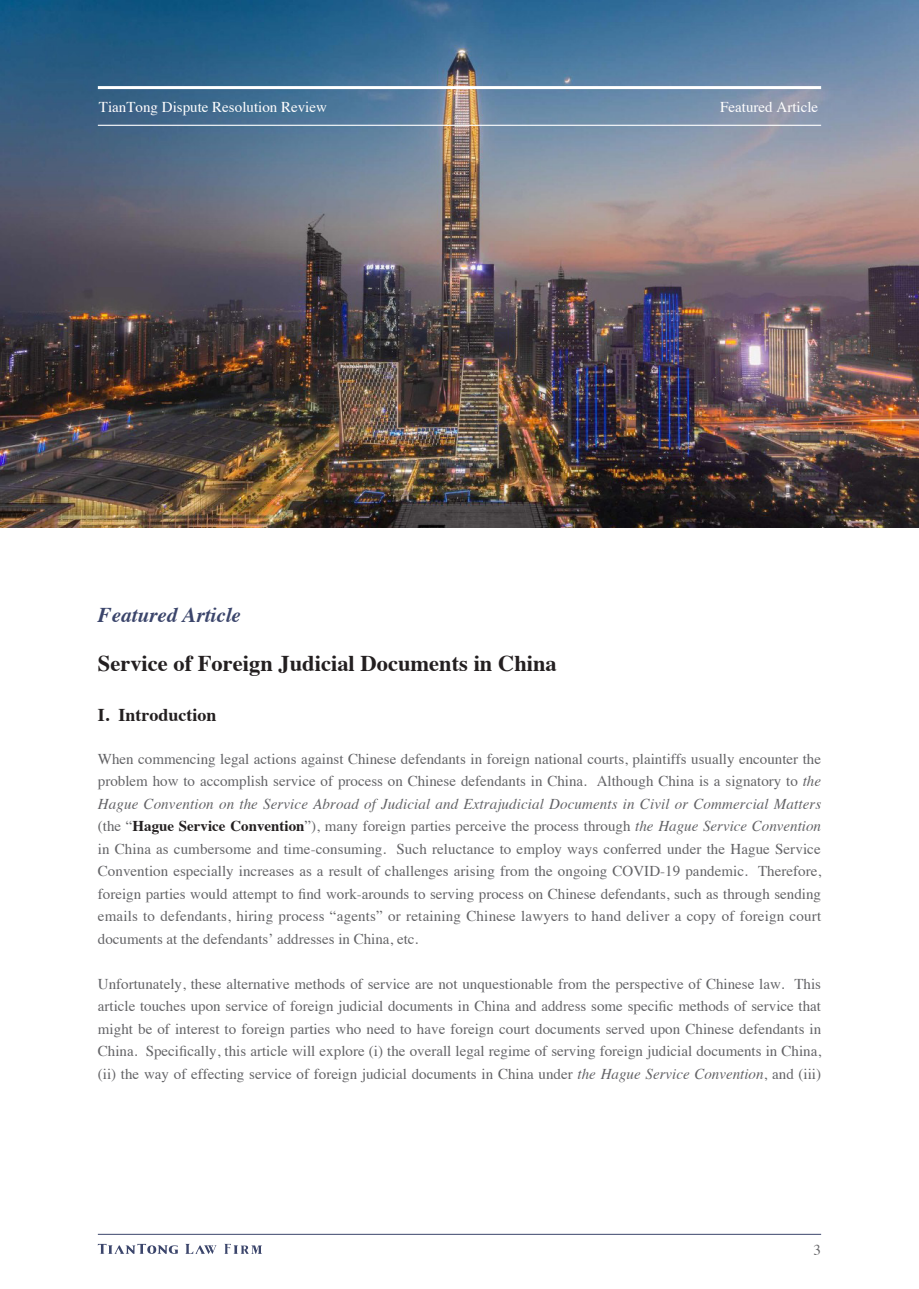
<style>
.page{position:relative;width:919px;height:1289px;background:#fff}
.page>*{position:absolute;margin:0;border:0;box-sizing:border-box;transform-origin:0 0}
.t1{font:700 22.5px "Times";color:#231f20}
.t2{font:italic 700 21px "Times";color:#3b456b}
.t3{font:700 18px "Times";color:#231f20}
.t4{font:15px/22.5px "Times";color:#636366;text-align:justify}
.t5{font:15px "Times";color:#fff}
.s1{font-style:italic}
.s2{font-weight:700;color:#231f20}
</style>
<div class="page">
<hr style="left:98px;top:1233px;width:723px;height:1px;background:#3b456b">
<svg style="left:98px;top:1243px;width:80px;height:10px"></svg>
<svg style="left:185px;top:1243px;width:32px;height:10px"></svg>
<svg style="left:224px;top:1243px;width:38px;height:10px"></svg>
<img style="left:0;top:0;width:918px;height:527px">
<hr style="left:98px;top:86px;width:723px;height:3px;background:#fff">
<hr style="left:98px;top:125px;width:723px;height:1px;background:#fff">
<p class="t5" style="left:99px;top:93px;width:229px">TianTong Dispute Resolution Review</p>
<p class="t5" style="left:720px;top:93px;width:99px">Featured Article</p>
<p class="t2" style="left:98px;top:595px;width:144px">Featured Article</p>
<p class="t1" style="left:98px;top:641px;width:460px">Service of Foreign Judicial Documents in China</p>
<p class="t3" style="left:98px;top:698px;width:120px">I. Introduction</p>
<p class="t4" style="left:98px;top:746px;width:725px">When commencing legal actions against Chinese defendants in foreign national courts, plaintiffs usually encounter the problem how to accomplish service of process on Chinese defendants in China. Although China is a signatory to <span class="s1">the Hague Convention on the Service Abroad of Judicial and Extrajudicial Documents in Civil or Commercial Matters </span>(the “<span class="s2">Hague Service Convention</span>”), many foreign parties perceive the process through <span class="s1">the Hague Service Convention </span>in China as cumbersome and time-consuming. Such reluctance to employ ways conferred under the Hague Service Convention especially increases as a result of challenges arising from the ongoing COVID-19 pandemic. Therefore, foreign parties would attempt to find work-arounds to serving process on Chinese defendants, such as through sending emails to defendants, hiring process “agents” or retaining Chinese lawyers to hand deliver a copy of foreign court documents at the defendants’ addresses in China, etc.</p>
<p class="t4" style="left:98px;top:971px;width:725px">Unfortunately, these alternative methods of service are not unquestionable from the perspective of Chinese law. This article touches upon service of foreign judicial documents in China and address some specific methods of service that might be of interest to foreign parties who need to have foreign court documents served upon Chinese defendants in China. Specifically, this article will explore (i) the overall legal regime of serving foreign judicial documents in China, (ii) the way of effecting service of foreign judicial documents in China under <span class="s1">the Hague Service Convention</span>, and (iii)</p>
<p class="t4" style="left:813px;top:1236px;width:9px">3</p>
</div>
